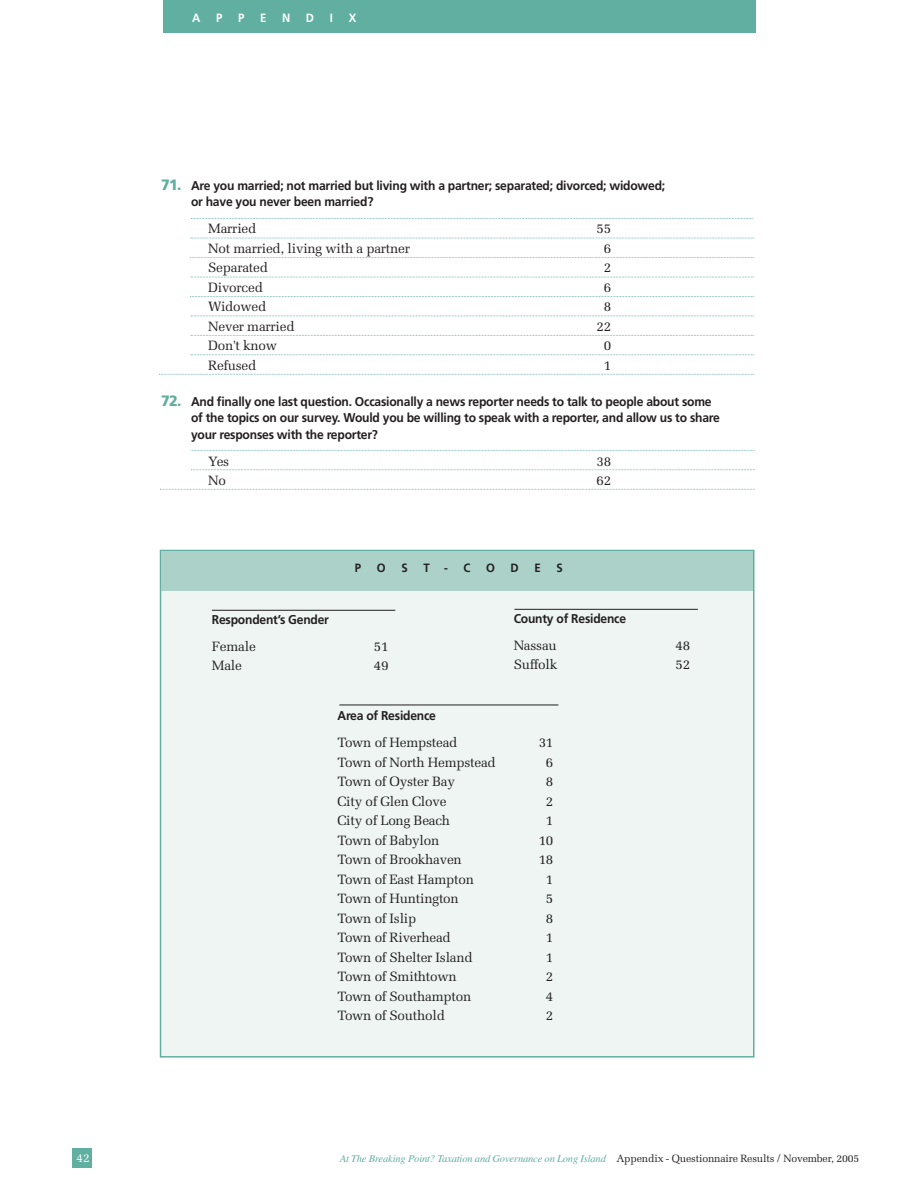
<style>
.page{position:relative;width:918px;height:1188px;background:#fff}
.page>*{position:absolute;margin:0;border:0;box-sizing:border-box;transform-origin:0 0}
.t1{font:13.5px "Melior";letter-spacing:-.015em;color:#231f20}
.t2{font:700 12.75px/16.5px "Frutiger";letter-spacing:-.015em;color:#231f20;scale:.95 1}
.t3{font:700 12px "Frutiger";color:#231f20;scale:.95 1}
.t4{font:700 12px "Frutiger";color:#fff;scale:.95 1}
.t5{font:12px "Melior";color:#fff}
.t6{font:italic 10.5px "Times";letter-spacing:-.015em;color:#60afa0}
.s1{font-weight:900;font-size:15px;color:#60afa0}
.s2{font-family:"Melior";font-style:normal;color:#231f20}
</style>
<div class="page">
<div style="left:73px;top:1148px;width:19px;height:20px;background:#60afa0"></div>
<div style="left:163px;top:0;width:593px;height:33px;background:#60afa0"></div>
<div style="left:161px;top:550px;width:593px;height:507px;background:#eef5f3"></div>
<div style="left:161px;top:551px;width:592px;height:40px;background:#abd1c9"></div>
<hr style="left:212px;top:610px;width:183px;height:1px;background:#231f20">
<hr style="left:514px;top:609px;width:184px;height:1px;background:#231f20">
<hr style="left:339px;top:705px;width:219px;height:1px;background:#231f20">
<svg style="left:190px;top:257px;width:565px;height:1px"></svg>
<svg style="left:191px;top:277px;width:564px;height:1px"></svg>
<svg style="left:190px;top:296px;width:565px;height:1px"></svg>
<svg style="left:191px;top:316px;width:563px;height:1px"></svg>
<svg style="left:191px;top:335px;width:564px;height:1px"></svg>
<svg style="left:191px;top:354px;width:564px;height:1px"></svg>
<svg style="left:159px;top:374px;width:596px;height:1px"></svg>
<svg style="left:191px;top:238px;width:563px;height:1px"></svg>
<svg style="left:191px;top:218px;width:563px;height:1px"></svg>
<svg style="left:191px;top:450px;width:564px;height:1px"></svg>
<svg style="left:191px;top:469px;width:564px;height:1px"></svg>
<svg style="left:160px;top:489px;width:595px;height:1px"></svg>
<p class="t4" style="left:192px;top:13px;width:10px">A</p>
<p class="t4" style="left:216px;top:13px;width:8px">P</p>
<p class="t4" style="left:238px;top:13px;width:8px">P</p>
<p class="t4" style="left:260px;top:13px;width:8px">E</p>
<p class="t4" style="left:282px;top:13px;width:10px">N</p>
<p class="t4" style="left:306px;top:13px;width:10px">D</p>
<p class="t4" style="left:330px;top:13px;width:5px">I</p>
<p class="t4" style="left:349px;top:13px;width:10px">X</p>
<p class="t2" style="left:191px;top:178px;width:501px;text-indent:-30px"><span class="s1">71.</span> Are you married; not married but living with a partner; separated; divorced; widowed; or have you never been married?</p>
<p class="t1" style="left:208px;top:223px;width:50px">Married</p>
<p class="t1" style="left:596px;top:223px;width:16px">55</p>
<p class="t1" style="left:208px;top:243px;width:203px">Not married, living with a partner</p>
<p class="t1" style="left:604px;top:243px;width:9px">6</p>
<p class="t1" style="left:208px;top:262px;width:61px">Separated</p>
<p class="t1" style="left:604px;top:262px;width:9px">2</p>
<p class="t1" style="left:208px;top:282px;width:56px">Divorced</p>
<p class="t1" style="left:604px;top:282px;width:9px">6</p>
<p class="t1" style="left:208px;top:301px;width:60px">Widowed</p>
<p class="t1" style="left:604px;top:301px;width:9px">8</p>
<p class="t1" style="left:208px;top:321px;width:88px">Never married</p>
<p class="t1" style="left:596px;top:321px;width:16px">22</p>
<p class="t1" style="left:208px;top:340px;width:70px">Don't know</p>
<p class="t1" style="left:604px;top:340px;width:9px">0</p>
<p class="t1" style="left:208px;top:360px;width:50px">Refused</p>
<p class="t1" style="left:604px;top:360px;width:9px">1</p>
<p class="t2" style="left:191px;top:394px;width:558px;text-indent:-30px"><span class="s1">72.</span> And finally one last question. Occasionally a news reporter needs to talk to people about some of the topics on our survey. Would you be willing to speak with a reporter, and allow us to share your responses with the reporter?</p>
<p class="t1" style="left:208px;top:456px;width:23px">Yes</p>
<p class="t1" style="left:596px;top:456px;width:16px">38</p>
<p class="t1" style="left:208px;top:475px;width:19px">No</p>
<p class="t1" style="left:596px;top:475px;width:16px">62</p>
<p class="t3" style="left:355px;top:562px;width:8px">P</p>
<p class="t3" style="left:377px;top:562px;width:11px">O</p>
<p class="t3" style="left:401px;top:562px;width:8px">S</p>
<p class="t3" style="left:423px;top:562px;width:27px">T -</p>
<p class="t3" style="left:464px;top:562px;width:9px">C</p>
<p class="t3" style="left:486px;top:562px;width:11px">O</p>
<p class="t3" style="left:511px;top:562px;width:10px">D</p>
<p class="t3" style="left:535px;top:562px;width:8px">E</p>
<p class="t3" style="left:557px;top:562px;width:8px">S</p>
<p class="t2" style="left:212px;top:612px;width:125px">Respondent’s Gender</p>
<p class="t1" style="left:212px;top:641px;width:45px">Female</p>
<p class="t1" style="left:374px;top:641px;width:16px">51</p>
<p class="t1" style="left:212px;top:660px;width:32px">Male</p>
<p class="t1" style="left:374px;top:660px;width:16px">49</p>
<p class="t2" style="left:514px;top:611px;width:120px">County of Residence</p>
<p class="t1" style="left:514px;top:640px;width:45px">Nassau</p>
<p class="t1" style="left:676px;top:640px;width:16px">48</p>
<p class="t1" style="left:514px;top:659px;width:45px">Suffolk</p>
<p class="t1" style="left:676px;top:659px;width:16px">52</p>
<p class="t2" style="left:337px;top:708px;width:105px">Area of Residence</p>
<p class="t1" style="left:337px;top:737px;width:122px">Town of Hempstead</p>
<p class="t1" style="left:539px;top:737px;width:16px">31</p>
<p class="t1" style="left:337px;top:757px;width:160px">Town of North Hempstead</p>
<p class="t1" style="left:546px;top:757px;width:9px">6</p>
<p class="t1" style="left:337px;top:776px;width:119px">Town of Oyster Bay</p>
<p class="t1" style="left:546px;top:776px;width:9px">8</p>
<p class="t1" style="left:337px;top:796px;width:110px">City of Glen Clove</p>
<p class="t1" style="left:546px;top:796px;width:9px">2</p>
<p class="t1" style="left:337px;top:815px;width:114px">City of Long Beach</p>
<p class="t1" style="left:546px;top:815px;width:9px">1</p>
<p class="t1" style="left:337px;top:835px;width:103px">Town of Babylon</p>
<p class="t1" style="left:539px;top:835px;width:16px">10</p>
<p class="t1" style="left:337px;top:854px;width:126px">Town of Brookhaven</p>
<p class="t1" style="left:539px;top:854px;width:16px">18</p>
<p class="t1" style="left:337px;top:874px;width:138px">Town of East Hampton</p>
<p class="t1" style="left:546px;top:874px;width:9px">1</p>
<p class="t1" style="left:337px;top:893px;width:123px">Town of Huntington</p>
<p class="t1" style="left:546px;top:893px;width:9px">5</p>
<p class="t1" style="left:337px;top:913px;width:80px">Town of Islip</p>
<p class="t1" style="left:546px;top:913px;width:9px">8</p>
<p class="t1" style="left:337px;top:932px;width:115px">Town of Riverhead</p>
<p class="t1" style="left:546px;top:932px;width:9px">1</p>
<p class="t1" style="left:337px;top:952px;width:137px">Town of Shelter Island</p>
<p class="t1" style="left:546px;top:952px;width:9px">1</p>
<p class="t1" style="left:337px;top:971px;width:121px">Town of Smithtown</p>
<p class="t1" style="left:546px;top:971px;width:9px">2</p>
<p class="t1" style="left:337px;top:991px;width:135px">Town of Southampton</p>
<p class="t1" style="left:546px;top:991px;width:9px">4</p>
<p class="t1" style="left:337px;top:1010px;width:109px">Town of Southold</p>
<p class="t1" style="left:546px;top:1010px;width:9px">2</p>
<p class="t5" style="left:77px;top:1153px;width:15px">42</p>
<p class="t6" style="left:340px;top:1155px;width:521px">At The Breaking Point? Taxation and Governance on Long Island <span class="s2">Appendix - Questionnaire Results / November, 2005</span></p>
</div>
